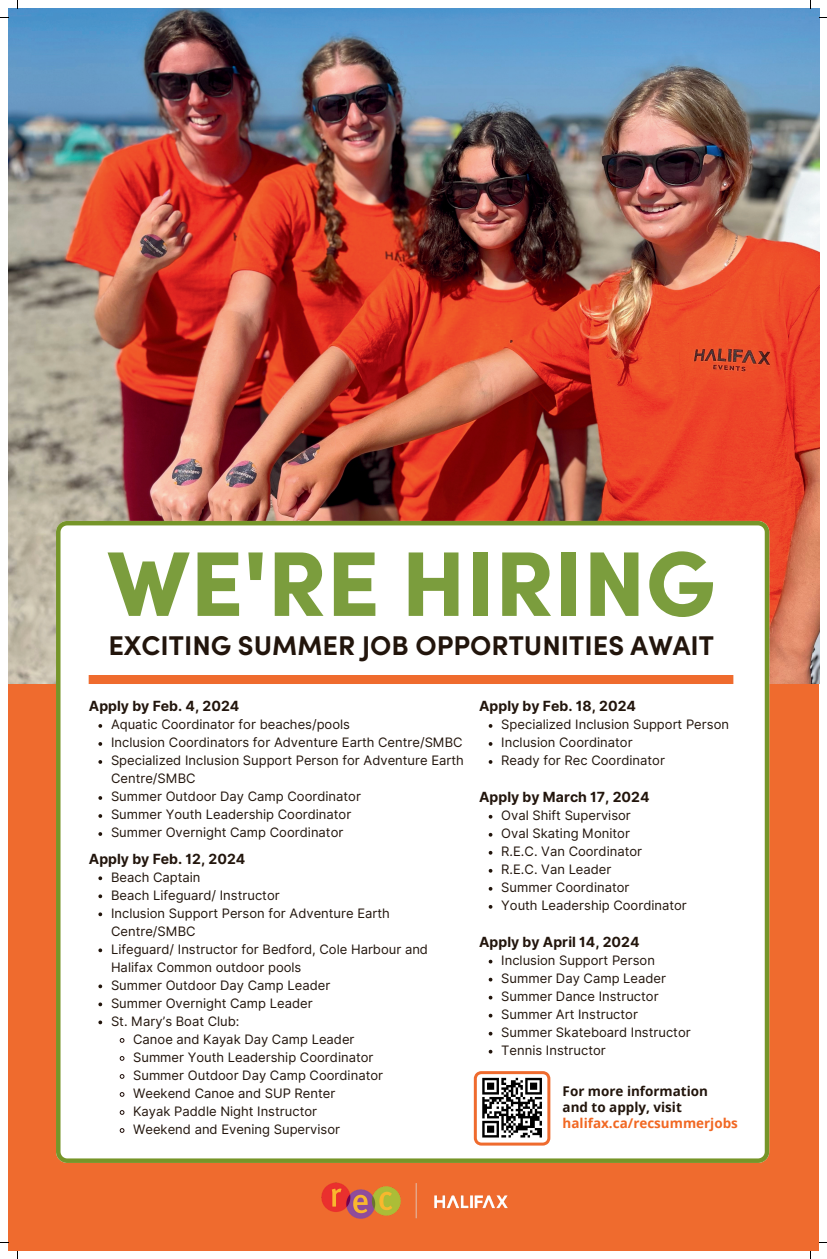
<style>
.page{position:relative;width:827px;height:1259px;background:#fff}
.page>*{position:absolute;margin:0;border:0;box-sizing:border-box;transform-origin:0 0}
.t1{font:900 92px "Sofia Pro";color:#7b9d3d}
.t2{font:700 27.1px "Sofia Pro";color:#22150c}
.t3{font:700 14px "Inter";color:#22150c}
.t4{font:700 13.4px/15.8px "Open Sans";color:#22150c}
.t5{font:700 13.4px "Open Sans";color:#f16823}
.t6{font:13px/18px "Inter";color:#22150c}
</style>
<div class="page">
<div style="left:8px;top:8px;width:810px;height:1242px;background:#ef6b2e"></div>
<img style="left:8px;top:8px;width:810px;height:675px">
<div style="left:56px;top:521px;width:712px;height:641px;background:#fff"></div>
<div style="left:89px;top:674px;width:644px;height:9px;background:#ef6b2e"></div>
<img style="left:315px;top:1160px;width:196px;height:59px">
<svg style="left:98px;top:723px;width:4px;height:4px"></svg>
<svg style="left:98px;top:741px;width:4px;height:4px"></svg>
<svg style="left:98px;top:759px;width:4px;height:4px"></svg>
<svg style="left:98px;top:795px;width:4px;height:4px"></svg>
<svg style="left:98px;top:813px;width:4px;height:4px"></svg>
<svg style="left:98px;top:831px;width:4px;height:4px"></svg>
<svg style="left:98px;top:876px;width:4px;height:3px"></svg>
<svg style="left:98px;top:894px;width:4px;height:3px"></svg>
<svg style="left:98px;top:912px;width:4px;height:3px"></svg>
<svg style="left:98px;top:948px;width:4px;height:3px"></svg>
<svg style="left:98px;top:984px;width:4px;height:3px"></svg>
<svg style="left:98px;top:1002px;width:4px;height:3px"></svg>
<svg style="left:98px;top:1020px;width:4px;height:3px"></svg>
<svg style="left:119px;top:1037px;width:6px;height:5px"></svg>
<svg style="left:119px;top:1055px;width:6px;height:5px"></svg>
<svg style="left:119px;top:1073px;width:6px;height:5px"></svg>
<svg style="left:119px;top:1091px;width:6px;height:5px"></svg>
<svg style="left:119px;top:1109px;width:6px;height:5px"></svg>
<svg style="left:119px;top:1127px;width:6px;height:5px"></svg>
<svg style="left:488px;top:723px;width:4px;height:4px"></svg>
<svg style="left:488px;top:741px;width:4px;height:4px"></svg>
<svg style="left:488px;top:759px;width:4px;height:4px"></svg>
<svg style="left:488px;top:814px;width:4px;height:4px"></svg>
<svg style="left:488px;top:832px;width:4px;height:4px"></svg>
<svg style="left:488px;top:850px;width:4px;height:4px"></svg>
<svg style="left:488px;top:868px;width:4px;height:4px"></svg>
<svg style="left:488px;top:886px;width:4px;height:4px"></svg>
<svg style="left:488px;top:904px;width:4px;height:4px"></svg>
<svg style="left:488px;top:959px;width:4px;height:4px"></svg>
<svg style="left:488px;top:977px;width:4px;height:4px"></svg>
<svg style="left:488px;top:995px;width:4px;height:4px"></svg>
<svg style="left:488px;top:1013px;width:4px;height:4px"></svg>
<svg style="left:488px;top:1031px;width:4px;height:4px"></svg>
<svg style="left:488px;top:1049px;width:4px;height:4px"></svg>
<svg style="left:473px;top:1070px;width:77px;height:75px;background:#a7958d"></svg>
<h1 class="t1" style="left:107px;top:511px;width:609px">WE'RE HIRING</h1>
<h2 class="t2" style="left:108px;top:624px;width:607px">EXCITING SUMMER JOB OPPORTUNITIES AWAIT</h2>
<p class="t3" style="left:89px;top:695px;width:152px">Apply by Feb. 4, 2024</p>
<p class="t6" style="left:111px;top:715px;width:354px">Aquatic Coordinator for beaches/pools<br>Inclusion Coordinators for Adventure Earth Centre/SMBC Specialized Inclusion Support Person for Adventure Earth Centre/SMBC<br>Summer Outdoor Day Camp Coordinator<br>Summer Youth Leadership Coordinator<br>Summer Overnight Camp Coordinator</p>
<p class="t3" style="left:89px;top:848px;width:158px">Apply by Feb. 12, 2024</p>
<p class="t6" style="left:111px;top:867px;width:91px">Beach Captain</p>
<p class="t6" style="left:111px;top:885px;width:170px">Beach Lifeguard/ Instructor</p>
<p class="t6" style="left:111px;top:903px;width:280px">Inclusion Support Person for Adventure Earth</p>
<p class="t6" style="left:111px;top:921px;width:86px">Centre/SMBC</p>
<p class="t6" style="left:111px;top:939px;width:318px">Lifeguard/ Instructor for Bedford, Cole Harbour and</p>
<p class="t6" style="left:111px;top:957px;width:192px">Halifax Common outdoor pools</p>
<p class="t6" style="left:111px;top:975px;width:221px">Summer Outdoor Day Camp Leader</p>
<p class="t6" style="left:111px;top:993px;width:203px">Summer Overnight Camp Leader</p>
<p class="t6" style="left:111px;top:1011px;width:130px">St. Mary’s Boat Club:</p>
<p class="t6" style="left:133px;top:1029px;width:223px">Canoe and Kayak Day Camp Leader</p>
<p class="t6" style="left:133px;top:1047px;width:242px">Summer Youth Leadership Coordinator</p>
<p class="t6" style="left:133px;top:1065px;width:251px">Summer Outdoor Day Camp Coordinator</p>
<p class="t6" style="left:133px;top:1083px;width:204px">Weekend Canoe and SUP Renter</p>
<p class="t6" style="left:133px;top:1101px;width:185px">Kayak Paddle Night Instructor</p>
<p class="t6" style="left:133px;top:1119px;width:208px">Weekend and Evening Supervisor</p>
<p class="t3" style="left:479px;top:695px;width:158px">Apply by Feb. 18, 2024</p>
<p class="t6" style="left:501px;top:715px;width:229px">Specialized Inclusion Support Person<br>Inclusion Coordinator<br>Ready for Rec Coordinator</p>
<p class="t3" style="left:479px;top:786px;width:172px">Apply by March 17, 2024</p>
<p class="t6" style="left:501px;top:806px;width:187px">Oval Shift Supervisor<br>Oval Skating Monitor<br>R.E.C. Van Coordinator<br>R.E.C. Van Leader<br>Summer Coordinator<br>Youth Leadership Coordinator</p>
<p class="t3" style="left:479px;top:931px;width:162px">Apply by April 14, 2024</p>
<p class="t6" style="left:501px;top:951px;width:191px">Inclusion Support Person<br>Summer Day Camp Leader<br>Summer Dance Instructor<br>Summer Art Instructor<br>Summer Skateboard Instructor<br>Tennis Instructor</p>
<p class="t4" style="left:562px;top:1082px;width:147px">For more information and to apply, visit</p>
<p class="t5" style="left:562px;top:1112px;width:177px">halifax.ca/recsummerjobs</p>
</div>
